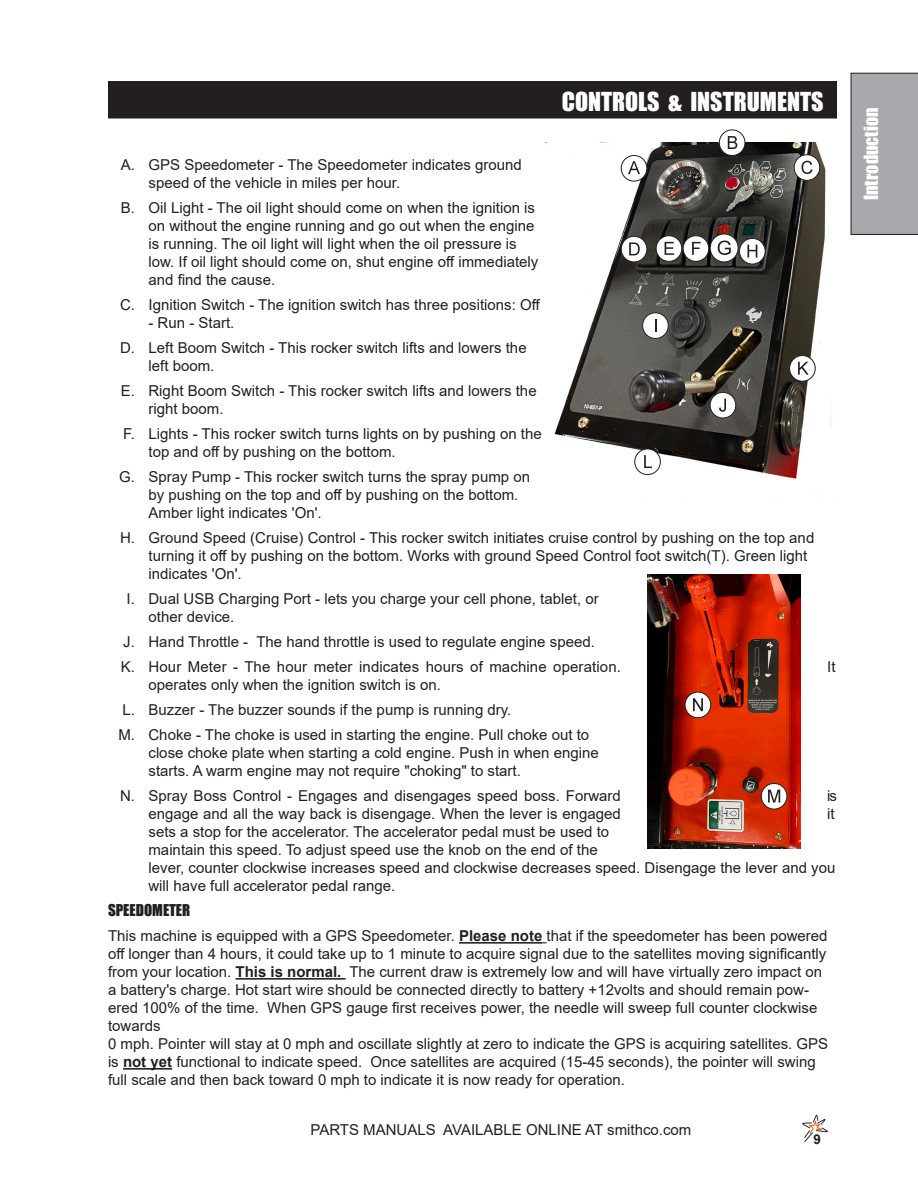
<style>
.page{position:relative;width:918px;height:1188px;background:#fff}
.page>*{position:absolute;margin:0;border:0;box-sizing:border-box;transform-origin:0 0}
.Header_Right{font:24px "Impact";color:#fff}
.t1{font:18px "Impact";color:#fff}
._1__2__3{font:15px/18px "Arial";color:#231f20}
.Body_text{font:15px/18px "Arial";color:#231f20}
._1__2__3-2{font:15px "Impact";color:#231f20}
.t2{font:700 13.5px "Arial";color:#231f20}
.s1{font-weight:700}
</style>
<div class="page">
<img style="left:802px;top:1114px;width:26px;height:28px">
<div style="left:851px;top:73px;width:67px;height:162px;background:#a8a9ad"></div>
<div style="left:108px;top:81px;width:729px;height:30px;background:#231f20"></div>
<div style="left:108px;top:111px;width:729px;height:7px;background:#231f20"></div>
<hr style="left:459px;top:942px;width:83px;height:2px;background:#231f20">
<hr style="left:236px;top:978px;width:110px;height:2px;background:#231f20">
<hr style="left:123px;top:1068px;width:49px;height:2px;background:#231f20">
<img style="left:544px;top:142px;width:288px;height:354px">
<div style="left:683px;top:236px;width:26px;height:25px;background:#fff;border-radius:50%"></div>
<div style="left:683px;top:235px;width:26px;height:27px;border:1px solid #231f20;border-radius:50%"></div>
<svg style="left:692px;top:242px;width:9px;height:13px"></svg>
<svg style="left:656px;top:236px;width:26px;height:25px"></svg>
<div style="left:656px;top:235px;width:26px;height:27px;border:1px solid #231f20;border-radius:50%"></div>
<svg style="left:665px;top:242px;width:9px;height:13px"></svg>
<svg style="left:719px;top:130px;width:26px;height:26px"></svg>
<div style="left:719px;top:130px;width:26px;height:26px;border:1px solid #231f20;border-radius:50%"></div>
<svg style="left:728px;top:136px;width:9px;height:13px"></svg>
<div style="left:794px;top:155px;width:26px;height:25px;background:#fff;border-radius:50%"></div>
<div style="left:794px;top:154px;width:26px;height:27px;border:1px solid #231f20;border-radius:50%"></div>
<svg style="left:802px;top:161px;width:11px;height:13px"></svg>
<div style="left:621px;top:236px;width:26px;height:26px;background:#fff;border-radius:50%"></div>
<div style="left:621px;top:236px;width:26px;height:26px;border:1px solid #231f20;border-radius:50%"></div>
<svg style="left:629px;top:242px;width:11px;height:13px"></svg>
<div style="left:710px;top:392px;width:26px;height:26px;background:#fff;border-radius:50%"></div>
<div style="left:710px;top:392px;width:26px;height:26px;border:1px solid #231f20;border-radius:50%"></div>
<svg style="left:719px;top:399px;width:7px;height:13px"></svg>
<div style="left:790px;top:356px;width:25px;height:25px;background:#fff;border-radius:50%"></div>
<div style="left:789px;top:355px;width:27px;height:27px;border:1px solid #231f20;border-radius:50%"></div>
<svg style="left:798px;top:362px;width:11px;height:13px"></svg>
<div style="left:710px;top:234px;width:28px;height:28px;background:#fff;border-radius:50%"></div>
<div style="left:710px;top:234px;width:29px;height:28px;border:1px solid #231f20;border-radius:50%"></div>
<svg style="left:718px;top:241px;width:13px;height:14px"></svg>
<div style="left:643px;top:313px;width:25px;height:25px;background:#fff;border-radius:50%"></div>
<div style="left:642px;top:312px;width:27px;height:27px;border:1px solid #231f20;border-radius:50%"></div>
<svg style="left:655px;top:319px;width:1px;height:13px"></svg>
<svg style="left:740px;top:238px;width:25px;height:26px"></svg>
<div style="left:739px;top:238px;width:27px;height:26px;border:1px solid #231f20;border-radius:50%"></div>
<svg style="left:747px;top:245px;width:10px;height:13px"></svg>
<div style="left:621px;top:156px;width:26px;height:25px;background:#fff;border-radius:50%"></div>
<div style="left:621px;top:155px;width:26px;height:27px;border:1px solid #231f20;border-radius:50%"></div>
<svg style="left:628px;top:161px;width:12px;height:13px"></svg>
<div style="left:635px;top:449px;width:25px;height:26px;background:#fff;border-radius:50%"></div>
<div style="left:634px;top:449px;width:27px;height:26px;border:1px solid #231f20;border-radius:50%"></div>
<svg style="left:644px;top:455px;width:8px;height:13px"></svg>
<img style="left:647px;top:575px;width:154px;height:274px">
<svg style="left:761px;top:783px;width:26px;height:26px"></svg>
<div style="left:761px;top:783px;width:26px;height:26px;border:1px solid #231f20;border-radius:50%"></div>
<svg style="left:768px;top:790px;width:12px;height:13px"></svg>
<div style="left:685px;top:692px;width:26px;height:26px;background:#fff;border-radius:50%"></div>
<div style="left:685px;top:692px;width:26px;height:26px;border:1px solid #231f20;border-radius:50%"></div>
<svg style="left:693px;top:698px;width:10px;height:13px"></svg>
<p class="Header_Right" style="left:562px;top:83px;width:263px">CONTROLS &amp; INSTRUMENTS</p>
<p class="_1__2__3" style="left:148px;top:155px;width:375px;text-indent:-28px">A. GPS Speedometer - The Speedometer indicates ground speed of the vehicle in miles per hour.</p>
<p class="_1__2__3" style="left:148px;top:198px;width:391px;text-indent:-28px">B. Oil Light - The oil light should come on when the ignition is on without the engine running and go out when the engine is running. The oil light will light when the oil pressure is low. If oil light should come on, shut engine off immediately and find the cause.</p>
<p class="_1__2__3" style="left:120px;top:295px;width:422px">C. Ignition Switch - The ignition switch has three positions: Off</p>
<p class="_1__2__3" style="left:148px;top:313px;width:87px">- Run - Start.</p>
<p class="_1__2__3" style="left:148px;top:338px;width:380px;text-indent:-28px">D. Left Boom Switch - This rocker switch lifts and lowers the left boom.</p>
<p class="_1__2__3" style="left:148px;top:381px;width:390px;text-indent:-28px">E. Right Boom Switch - This rocker switch lifts and lowers the right boom.</p>
<p class="_1__2__3" style="left:148px;top:424px;width:395px;text-indent:-25px">F. Lights - This rocker switch turns lights on by pushing on the top and off by pushing on the bottom.</p>
<p class="_1__2__3" style="left:148px;top:467px;width:383px;text-indent:-29px">G. Spray Pump - This rocker switch turns the spray pump on by pushing on the top and off by pushing on the bottom.<br>Amber light indicates 'On'.</p>
<p class="_1__2__3" style="left:148px;top:528px;width:667px;text-indent:-28px">H. Ground Speed (Cruise) Control - This rocker switch initiates cruise control by pushing on the top and turning it off by pushing on the bottom. Works with ground Speed Control foot switch(T). Green light indicates 'On'.</p>
<p class="_1__2__3" style="left:148px;top:590px;width:452px;text-indent:-22px">I. Dual USB Charging Port - lets you charge your cell phone, tablet, or other device.</p>
<p class="_1__2__3" style="left:123px;top:633px;width:473px">J. Hand Throttle - The hand throttle is used to regulate engine speed.</p>
<p class="_1__2__3" style="left:121px;top:658px;width:502px">K. Hour Meter - The hour meter indicates hours of machine operation.</p>
<p class="_1__2__3" style="left:827px;top:658px;width:10px">It</p>
<p class="_1__2__3" style="left:148px;top:676px;width:294px">operates only when the ignition switch is on.</p>
<p class="_1__2__3" style="left:122px;top:701px;width:390px">L. Buzzer - The buzzer sounds if the pump is running dry.</p>
<p class="_1__2__3" style="left:148px;top:726px;width:452px;text-indent:-30px">M. Choke - The choke is used in starting the engine. Pull choke out to close choke plate when starting a cold engine. Push in when engine starts. A warm engine may not require "choking" to start.</p>
<p class="_1__2__3" style="left:120px;top:787px;width:502px">N. Spray Boss Control - Engages and disengages speed boss. Forward</p>
<p class="_1__2__3" style="left:827px;top:787px;width:11px">is</p>
<p class="_1__2__3" style="left:148px;top:805px;width:474px">engage and all the way back is disengage. When the lever is engaged</p>
<p class="_1__2__3" style="left:827px;top:805px;width:9px">it</p>
<p class="_1__2__3" style="left:148px;top:823px;width:688px">sets a stop for the accelerator. The accelerator pedal must be used to<br>maintain this speed. To adjust speed use the knob on the end of the<br>lever, counter clockwise increases speed and clockwise decreases speed. Disengage the lever and you will have full accelerator pedal range.</p>
<p class="_1__2__3-2" style="left:108px;top:899px;width:84px">SPEEDOMETER</p>
<p class="Body_text" style="left:108px;top:927px;width:722px">This machine is equipped with a GPS Speedometer. <span class="s1">Please note</span> that if the speedometer has been powered off longer than 4 hours, it could take up to 1 minute to acquire signal due to the satellites moving significantly from your location. <span class="s1">This is normal.</span> The current draw is extremely low and will have virtually zero impact on a battery's charge. Hot start wire should be connected directly to battery +12volts and should remain pow&shy;ered 100% of the time. When GPS gauge first receives power, the needle will sweep full counter clockwise towards<br>0 mph. Pointer will stay at 0 mph and oscillate slightly at zero to indicate the GPS is acquiring satellites. GPS is <span class="s1">not yet</span> functional to indicate speed. Once satellites are acquired (15-45 seconds), the pointer will swing full scale and then back toward 0 mph to indicate it is now ready for operation.</p>
<p class="Body_text" style="left:310px;top:1120px;width:382px">PARTS MANUALS AVAILABLE ONLINE AT smithco.com</p>
<p class="t2" style="left:813px;top:1129px;width:9px">9</p>
<p class="t1" style="left:857px;top:200px;width:94px;rotate:-90deg">Introduction</p>
</div>
